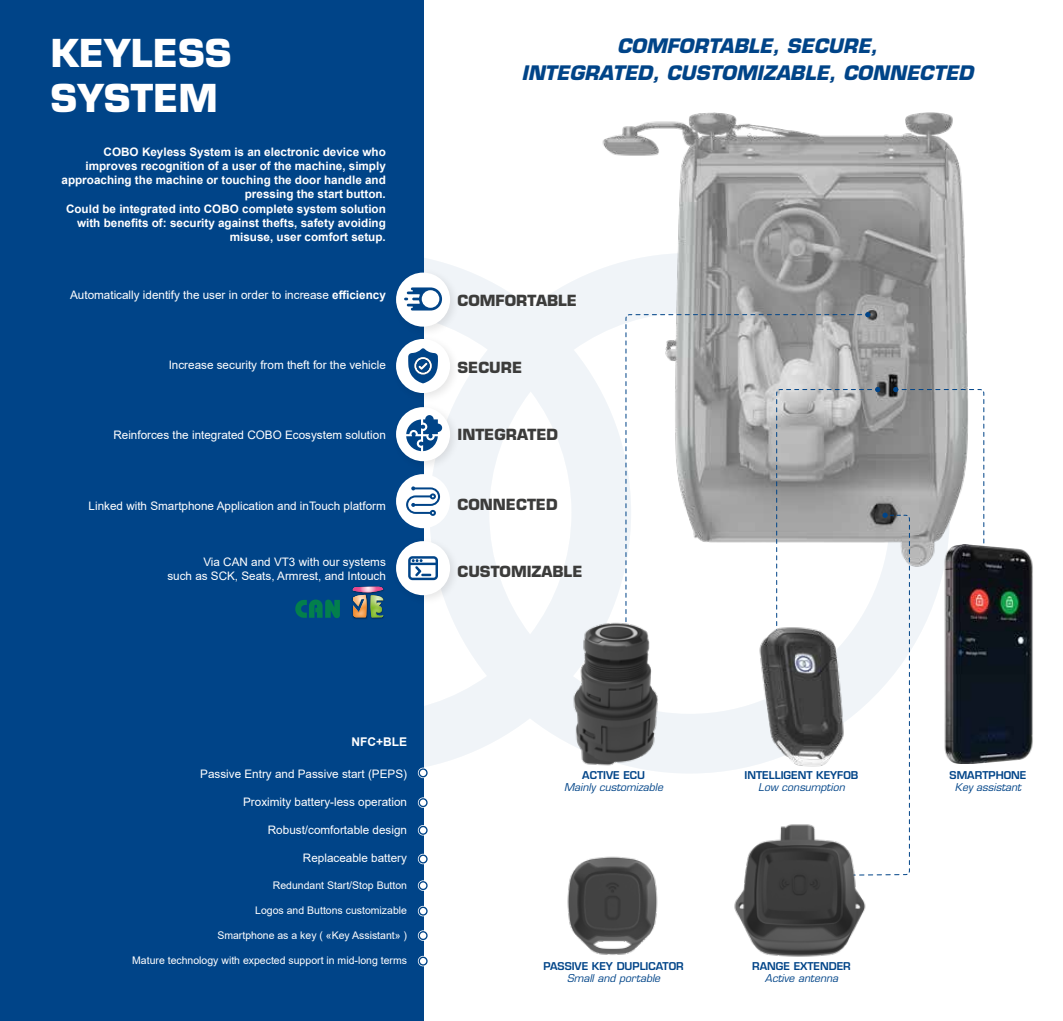
<style>
.page{position:relative;width:1063px;height:1021px;background:#fff}
.page>*{position:absolute;margin:0;border:0;box-sizing:border-box;transform-origin:0 0}
.t1{font:700 37.5px/45px "Eurostile LT Std";color:#fff}
.t2{font:italic 700 19.5px/27px "Eurostile LT Std";color:#048;text-align:center}
.t3{font:700 15px "Eurostile LT Std";color:#3c3c3b}
.t4{font:700 12px "Arial";color:#fff}
.t5{font:11.7px/14.1px "Arial";color:#fff;text-align:right}
.t6{font:700 11.7px/14.1px "Arial";color:#fff;text-align:right}
.t7{font:10.5px "Arial";color:#fff}
.t8{font:italic 10.5px "Eurostile LT Std";color:#048}
.t9{font:600 10.5px "Eurostile LT Std";color:#048}
.s1{font-weight:700}
</style>
<div class="page">
<svg style="left:423px;top:252px;width:331px;height:521px;fill:#f0f4f8"></svg>
<div style="left:0;top:0;width:423px;height:1020px;background:#048"></div>
<img style="left:352px;top:597px;width:15px;height:22px">
<img style="left:371px;top:599px;width:13px;height:20px">
<svg style="left:353px;top:586px;width:30px;height:32px"></svg>
<svg style="left:295px;top:599px;width:45px;height:19px"></svg>
<div style="left:391px;top:268px;width:70px;height:69px;background:#000;opacity:.1"></div>
<div style="left:396px;top:272px;width:54px;height:54px;background:#fff;border-radius:50%"></div>
<div style="left:391px;top:334px;width:70px;height:70px;background:#000;opacity:.1"></div>
<div style="left:396px;top:339px;width:54px;height:54px;background:#fff;border-radius:50%"></div>
<svg style="left:404px;top:287px;width:38px;height:23px"></svg>
<div style="left:391px;top:402px;width:70px;height:70px;background:#000;opacity:.1"></div>
<div style="left:396px;top:407px;width:54px;height:54px;background:#fff;border-radius:50%"></div>
<div style="left:391px;top:536px;width:70px;height:70px;background:#000;opacity:.1"></div>
<div style="left:396px;top:541px;width:54px;height:54px;background:#fff;border-radius:50%"></div>
<svg style="left:408px;top:556px;width:30px;height:24px"></svg>
<div style="left:418px;top:767px;width:10px;height:11px;border:2px solid #fff;border-radius:50%"></div>
<svg style="left:419px;top:768px;width:9px;height:9px"></svg>
<div style="left:420px;top:769px;width:6px;height:7px;background:#fff;border-radius:50%"></div>
<div style="left:418px;top:797px;width:10px;height:10px;border:2px solid #fff;border-radius:50%"></div>
<svg style="left:419px;top:798px;width:9px;height:9px"></svg>
<svg style="left:420px;top:799px;width:6px;height:6px"></svg>
<div style="left:418px;top:825px;width:10px;height:10px;border:2px solid #fff;border-radius:50%"></div>
<svg style="left:419px;top:825px;width:9px;height:9px"></svg>
<svg style="left:420px;top:827px;width:6px;height:6px"></svg>
<div style="left:418px;top:853px;width:10px;height:11px;border:2px solid #fff;border-radius:50%"></div>
<svg style="left:419px;top:854px;width:9px;height:9px"></svg>
<div style="left:420px;top:855px;width:6px;height:7px;background:#fff;border-radius:50%"></div>
<div style="left:418px;top:880px;width:10px;height:10px;border:2px solid #fff;border-radius:50%"></div>
<svg style="left:419px;top:881px;width:9px;height:9px"></svg>
<svg style="left:420px;top:882px;width:6px;height:6px"></svg>
<div style="left:418px;top:905px;width:10px;height:11px;border:2px solid #fff;border-radius:50%"></div>
<svg style="left:419px;top:906px;width:9px;height:9px"></svg>
<svg style="left:420px;top:908px;width:6px;height:6px"></svg>
<div style="left:418px;top:930px;width:10px;height:10px;border:2px solid #fff;border-radius:50%"></div>
<svg style="left:419px;top:931px;width:9px;height:9px"></svg>
<svg style="left:420px;top:932px;width:6px;height:6px"></svg>
<div style="left:418px;top:955px;width:10px;height:11px;border:2px solid #fff;border-radius:50%"></div>
<svg style="left:419px;top:956px;width:9px;height:9px"></svg>
<svg style="left:420px;top:957px;width:6px;height:7px"></svg>
<img style="left:567px;top:856px;width:91px;height:99px">
<img style="left:591px;top:112px;width:377px;height:458px">
<svg style="left:625px;top:314px;width:244px;height:315px"></svg>
<svg style="left:636px;top:312px;width:234px;height:5px"></svg>
<svg style="left:776px;top:387px;width:209px;height:489px"></svg>
<img style="left:936px;top:544px;width:97px;height:219px">
<img style="left:566px;top:618px;width:95px;height:151px">
<img style="left:734px;top:819px;width:140px;height:138px">
<img style="left:754px;top:622px;width:95px;height:147px">
<svg style="left:408px;top:348px;width:30px;height:35px"></svg>
<div style="left:396px;top:474px;width:54px;height:54px;background:#fff;border-radius:50%"></div>
<svg style="left:406px;top:486px;width:34px;height:30px"></svg>
<svg style="left:406px;top:415px;width:36px;height:36px"></svg>
<h1 class="t1" style="left:51px;top:30px;width:183px">KEYLESS<br>SYSTEM</h1>
<h2 class="t2" style="left:521px;top:33px;width:454px">COMFORTABLE, SECURE,<br>INTEGRATED, CUSTOMIZABLE, CONNECTED</h2>
<p class="t6" style="left:62px;top:145px;width:326px">COBO Keyless System is an electronic device who improves recognition of a user of the machine, simply approaching the machine or touching the door handle and pressing the start button.<br>Could be integrated into COBO complete system solution with benefits of: security against thefts, safety avoiding misuse, user comfort setup.</p>
<p class="t5" style="left:70px;top:288px;width:317px">Automatically identify the user in order to increase <span class="s1">efficiency</span></p>
<p class="t5" style="left:169px;top:358px;width:219px">Increase security from theft for the vehicle</p>
<p class="t5" style="left:113px;top:428px;width:274px">Reinforces the integrated COBO Ecosystem solution</p>
<p class="t5" style="left:89px;top:498px;width:299px">Linked with Smartphone Application and inTouch platform</p>
<p class="t5" style="left:167px;top:554px;width:220px">Via CAN and VT3 with our systems<br>such as SCK, Seats, Armrest, and Intouch</p>
<p class="t3" style="left:457px;top:291px;width:121px">COMFORTABLE</p>
<p class="t3" style="left:457px;top:358px;width:66px">SECURE</p>
<p class="t3" style="left:457px;top:425px;width:102px">INTEGRATED</p>
<p class="t3" style="left:457px;top:495px;width:102px">CONNECTED</p>
<p class="t3" style="left:457px;top:562px;width:127px">CUSTOMIZABLE</p>
<p class="t4" style="left:351px;top:732px;width:57px">NFC+BLE</p>
<p class="t5" style="left:200px;top:766px;width:208px">Passive Entry and Passive start (PEPS)</p>
<p class="t5" style="left:243px;top:794px;width:165px">Proximity battery-less operation</p>
<p class="t5" style="left:268px;top:822px;width:141px">Robust/comfortable design</p>
<p class="t5" style="left:303px;top:850px;width:106px">Replaceable battery</p>
<p class="t7" style="left:273px;top:877px;width:136px">Redundant Start/Stop Button</p>
<p class="t7" style="left:255px;top:902px;width:153px">Logos and Buttons customizable</p>
<p class="t7" style="left:217px;top:928px;width:191px">Smartphone as a key ( «Key Assistant» )</p>
<p class="t7" style="left:132px;top:953px;width:276px">Mature technology with expected support in mid-long terms</p>
<p class="t9" style="left:582px;top:768px;width:64px">ACTIVE ECU</p>
<p class="t8" style="left:564px;top:780px;width:100px">Mainly customizable</p>
<p class="t9" style="left:745px;top:768px;width:115px">INTELLIGENT KEYFOB</p>
<p class="t8" style="left:758px;top:780px;width:88px">Low consumption</p>
<p class="t9" style="left:543px;top:959px;width:142px">PASSIVE KEY DUPLICATOR</p>
<p class="t8" style="left:567px;top:971px;width:95px">Small and portable</p>
<p class="t9" style="left:752px;top:959px;width:100px">RANGE EXTENDER</p>
<p class="t8" style="left:765px;top:971px;width:75px">Active antenna</p>
<p class="t9" style="left:950px;top:768px;width:78px">SMARTPHONE</p>
<p class="t8" style="left:955px;top:780px;width:68px">Key assistant</p>
</div>
